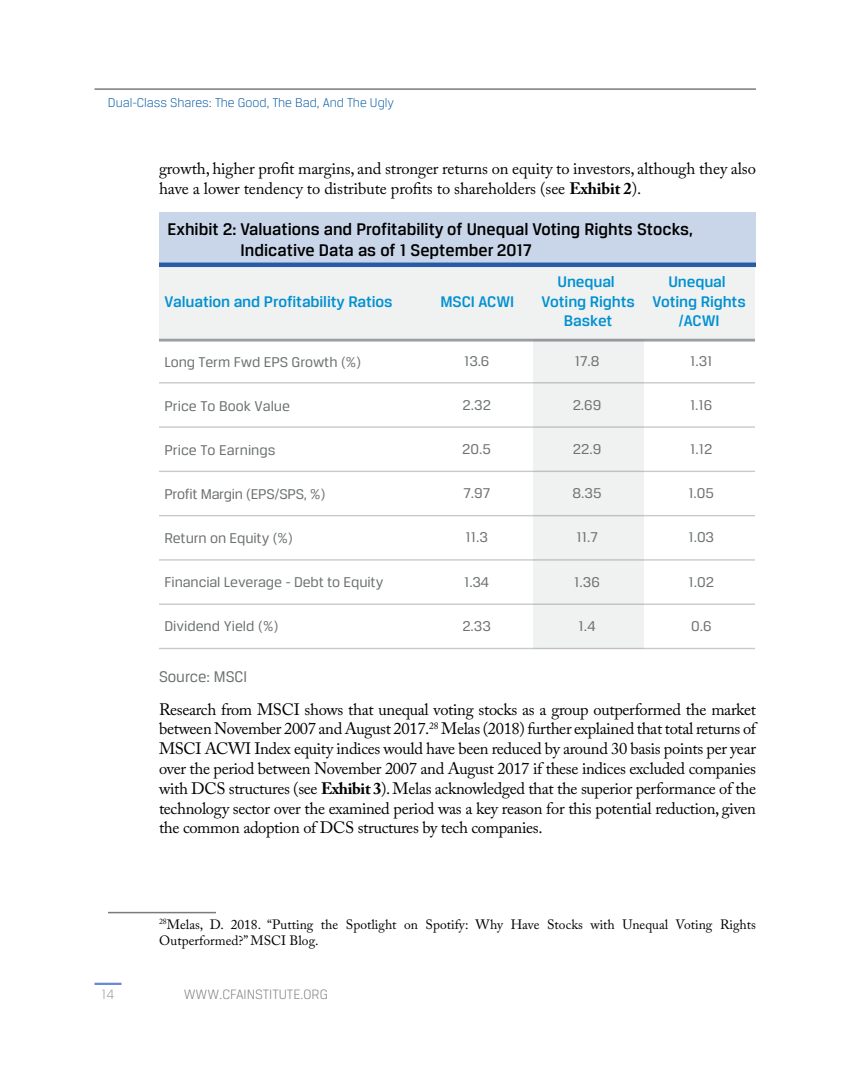
<style>
.page{position:relative;width:864px;height:1080px;background:#fff}
.page>*{position:absolute;margin:0;border:0;box-sizing:border-box;transform-origin:0 0}
.t1{font:500 18px/21.6px "CFA Breuer Text";color:#000}
.t2{font:16.5px/19.8px "Adobe Caslon Pro";letter-spacing:-.005em;color:#000}
.t3{font:16.5px "CFA Breuer Text";color:#6d7172}
.t4{font:500 16.35px/19.6px "CFA Breuer Text";letter-spacing:-.01em;color:#0091d1;text-align:center}
.t5{font:15.15px "CFA Breuer Text";letter-spacing:-.01em;color:#6d7172}
.t6{font:15.15px "CFA Breuer Text";color:#7b7a80}
.t7{font:300 14.4px "CFA Breuer Text";color:#7b7a80}
.t8{font:300 14.4px "CFA Breuer Text";color:#97979c}
.t9{font:13.5px/16.2px "Adobe Caslon Pro";color:#000}
.t10{font:300 13.5px "CFA Breuer Text";color:#0058a4}
.s1{font-weight:700}
</style>
<div class="page">
<hr style="left:94px;top:983px;width:28px;height:2px;background:#6987d8">
<hr style="left:94px;top:88px;width:662px;height:2px;background:#7b7a80">
<div style="left:159px;top:213px;width:597px;height:52px;background:#c9d6e9"></div>
<hr style="left:159px;top:263px;width:597px;height:4px;background:#255aa8">
<div style="left:159px;top:266px;width:596px;height:74px;background:#f0f1f1"></div>
<hr style="left:159px;top:339px;width:596px;height:3px;background:#9b9fa2">
<hr style="left:159px;top:382px;width:596px;height:2px;background:#c9cacc">
<hr style="left:159px;top:471px;width:596px;height:1px;background:#c9cacc">
<hr style="left:159px;top:559px;width:596px;height:2px;background:#c9cacc">
<hr style="left:159px;top:648px;width:596px;height:1px;background:#c9cacc">
<hr style="left:159px;top:426px;width:596px;height:2px;background:#c9cacc">
<hr style="left:159px;top:515px;width:596px;height:1px;background:#c9cacc">
<hr style="left:159px;top:604px;width:596px;height:1px;background:#c9cacc">
<div style="left:533px;top:339px;width:111px;height:310px;background:#f0f1f1"></div>
<hr style="left:108px;top:912px;width:108px;height:1px;background:#7b7a80">
<p class="t10" style="left:108px;top:96px;width:288px">Dual-Class Shares: The Good, The Bad, And The Ugly</p>
<p class="t2" style="left:159px;top:159px;width:598px">growth, higher profit margins, and stronger returns on equity to investors, although they also have a lower tendency to distribute profits to shareholders (see <span class="s1">Exhibit 2</span>).</p>
<p class="t1" style="left:241px;top:218px;width:454px;text-indent:-73px">Exhibit 2: Valuations and Profitability of Unequal Voting Rights Stocks,<br>Indicative Data as of 1 September 2017</p>
<p class="t4" style="left:164px;top:291px;width:230px">Valuation and Profitability Ratios</p>
<p class="t4" style="left:541px;top:272px;width:95px">Unequal<br>Voting Rights<br>Basket</p>
<p class="t4" style="left:652px;top:272px;width:95px">Unequal<br>Voting Rights /ACWI</p>
<p class="t4" style="left:440px;top:291px;width:75px">MSCI ACWI</p>
<p class="t5" style="left:164px;top:353px;width:198px">Long Term Fwd EPS Growth (%)</p>
<p class="t5" style="left:164px;top:397px;width:127px">Price To Book Value</p>
<p class="t5" style="left:164px;top:441px;width:113px">Price To Earnings</p>
<p class="t5" style="left:164px;top:485px;width:162px">Profit Margin (EPS/SPS, %)</p>
<p class="t5" style="left:164px;top:530px;width:130px">Return on Equity (%)</p>
<p class="t5" style="left:164px;top:574px;width:221px">Financial Leverage - Debt to Equity</p>
<p class="t5" style="left:164px;top:618px;width:115px">Dividend Yield (%)</p>
<p class="t5" style="left:464px;top:353px;width:27px">13.6</p>
<p class="t5" style="left:462px;top:397px;width:30px">2.32</p>
<p class="t5" style="left:462px;top:441px;width:30px">20.5</p>
<p class="t5" style="left:463px;top:485px;width:28px">7.97</p>
<p class="t5" style="left:466px;top:529px;width:24px">11.3</p>
<p class="t5" style="left:464px;top:573px;width:26px">1.34</p>
<p class="t5" style="left:462px;top:617px;width:30px">2.33</p>
<p class="t5" style="left:575px;top:353px;width:26px">17.8</p>
<p class="t5" style="left:573px;top:397px;width:30px">2.69</p>
<p class="t5" style="left:573px;top:441px;width:30px">22.9</p>
<p class="t5" style="left:573px;top:485px;width:31px">8.35</p>
<p class="t5" style="left:577px;top:529px;width:23px">11.7</p>
<p class="t5" style="left:574px;top:573px;width:27px">1.36</p>
<p class="t5" style="left:579px;top:617px;width:19px">1.4</p>
<p class="t5" style="left:690px;top:353px;width:24px">1.31</p>
<p class="t5" style="left:690px;top:397px;width:24px">1.16</p>
<p class="t5" style="left:690px;top:441px;width:24px">1.12</p>
<p class="t5" style="left:688px;top:485px;width:27px">1.05</p>
<p class="t5" style="left:688px;top:529px;width:27px">1.03</p>
<p class="t5" style="left:689px;top:573px;width:27px">1.02</p>
<p class="t5" style="left:691px;top:617px;width:22px">0.6</p>
<p class="t6" style="left:164px;top:662px;width:91px">SOURCE: MSCI</p>
<p class="t3" style="left:159px;top:668px;width:90px">Source: MSCI</p>
<p class="t2" style="left:159px;top:699px;width:599px;text-align:justify">Research from MSCI shows that unequal voting stocks as a group outperformed the market between November 2007 and August 2017.<sup>28</sup> Melas (2018) further explained that total returns of MSCI ACWI Index equity indices would have been reduced by around 30 basis points per year over the period between November 2007 and August 2017 if these indices excluded companies with DCS structures (see <span class="s1">Exhibit 3</span>). Melas acknowledged that the superior performance of the technology sector over the examined period was a key reason for this potential reduction, given the common adoption of DCS structures by tech companies.</p>
<p class="t8" style="left:102px;top:986px;width:14px">14</p>
<p class="t9" style="left:159px;top:916px;width:598px"><sup>28</sup>Melas, D. 2018. “Putting the Spotlight on Spotify: Why Have Stocks with Unequal Voting Rights<br>Outperformed?” MSCI Blog.</p>
<p class="t7" style="left:184px;top:986px;width:146px">WWW.CFAINSTITUTE.ORG</p>
</div>
